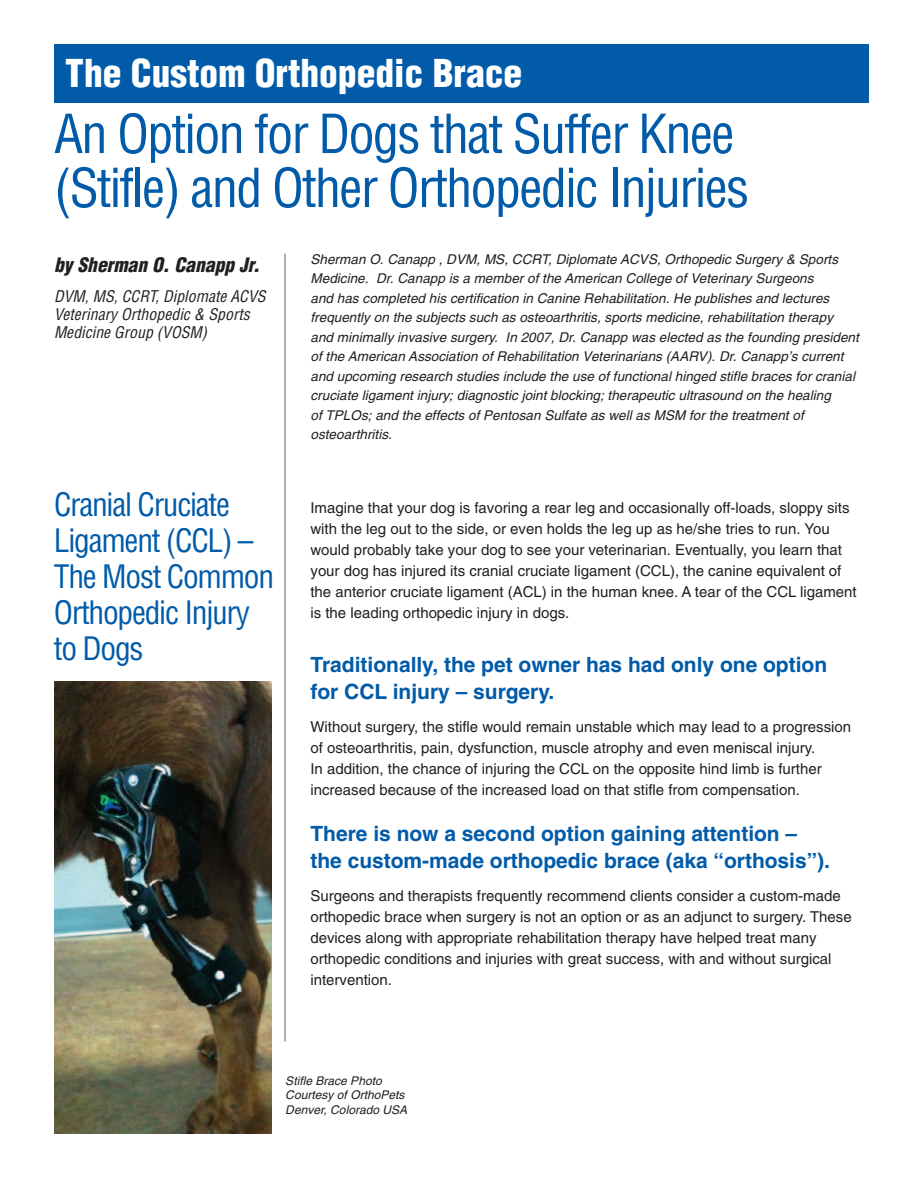
<style>
.page{position:relative;width:918px;height:1188px;background:#fff}
.page>*{position:absolute;margin:0;border:0;box-sizing:border-box;transform-origin:0 0}
.t1{font:condensed 52.5px/54px "Helvetica";letter-spacing:-.035em;color:#015ba9}
.t2{font:900 condensed 37.5px "Helvetica";color:#fff}
.t3{font:condensed 31.5px/36px "Helvetica";letter-spacing:-.04em;color:#015ba9}
.t4{font:700 21px/27px "Helvetica";color:#015ba9}
.t5{font:italic 900 condensed 19.5px "Helvetica";letter-spacing:.005em;color:#231f20}
.t6{font:italic condensed 15.75px/18px "Helvetica";letter-spacing:.005em;color:#231f20}
.t7{font:15px/21px "Helvetica";color:#231f20}
.t8{font:italic 13.5px/19.5px "Helvetica";letter-spacing:.005em;color:#231f20}
.t9{font:italic 12px/14.4px "Helvetica";letter-spacing:.005em;color:#231f20}
</style>
<div class="page">
<hr style="left:284px;top:254px;width:2px;height:788px;background:#939598">
<img style="left:54px;top:681px;width:217px;height:452px">
<div style="left:54px;top:44px;width:814px;height:59px;background:#015ba9"></div>
<h2 class="t2" style="left:65px;top:52px;width:458px">The Custom Orthopedic Brace</h2>
<h1 class="t1" style="left:54px;top:108px;width:697px">An Option for Dogs that Suffer Knee (Stifle) and Other Orthopedic Injuries</h1>
<h3 class="t5" style="left:54px;top:254px;width:207px">by Sherman O. Canapp Jr.</h3>
<p class="t6" style="left:54px;top:288px;width:213px">DVM, MS, CCRT, Diplomate ACVS<br>Veterinary Orthopedic &amp; Sports<br>Medicine Group (VOSM)</p>
<h3 class="t3" style="left:54px;top:488px;width:222px">Cranial Cruciate<br>Ligament (CCL) –<br>The Most Common<br>Orthopedic Injury to Dogs</h3>
<p class="t8" style="left:310px;top:251px;width:550px">Sherman O. Canapp , DVM, MS, CCRT, Diplomate ACVS, Orthopedic Surgery &amp; Sports Medicine. Dr. Canapp is a member of the American College of Veterinary Surgeons<br>and has completed his certification in Canine Rehabilitation. He publishes and lectures frequently on the subjects such as osteoarthritis, sports medicine, rehabilitation therapy and minimally invasive surgery. In 2007, Dr. Canapp was elected as the founding president of the American Association of Rehabilitation Veterinarians (AARV). Dr. Canapp’s current and upcoming research studies include the use of functional hinged stifle braces for cranial cruciate ligament injury; diagnostic joint blocking; therapeutic ultrasound on the healing<br>of TPLOs; and the effects of Pentosan Sulfate as well as MSM for the treatment of osteoarthritis.</p>
<p class="t7" style="left:310px;top:499px;width:548px">Imagine that your dog is favoring a rear leg and occasionally off-loads, sloppy sits with the leg out to the side, or even holds the leg up as he/she tries to run. You would probably take your dog to see your veterinarian. Eventually, you learn that your dog has injured its cranial cruciate ligament (CCL), the canine equivalent of the anterior cruciate ligament (ACL) in the human knee. A tear of the CCL ligament is the leading orthopedic injury in dogs.</p>
<h3 class="t4" style="left:310px;top:653px;width:518px">Traditionally, the pet owner has had only one option for CCL injury – surgery.</h3>
<p class="t7" style="left:310px;top:718px;width:542px">Without surgery, the stifle would remain unstable which may lead to a progression of osteoarthritis, pain, dysfunction, muscle atrophy and even meniscal injury.<br>In addition, the chance of injuring the CCL on the opposite hind limb is further increased because of the increased load on that stifle from compensation.</p>
<h3 class="t4" style="left:310px;top:823px;width:521px">There is now a second option gaining attention – the custom-made orthopedic brace (aka “orthosis”).</h3>
<p class="t7" style="left:310px;top:887px;width:543px">Surgeons and therapists frequently recommend clients consider a custom-made orthopedic brace when surgery is not an option or as an adjunct to surgery. These devices along with appropriate rehabilitation therapy have helped treat many orthopedic conditions and injuries with great success, with and without surgical intervention.</p>
<p class="t9" style="left:285px;top:1075px;width:124px">Stifle Brace Photo<br>Courtesy of OrthoPets<br>Denver, Colorado USA</p>
</div>
